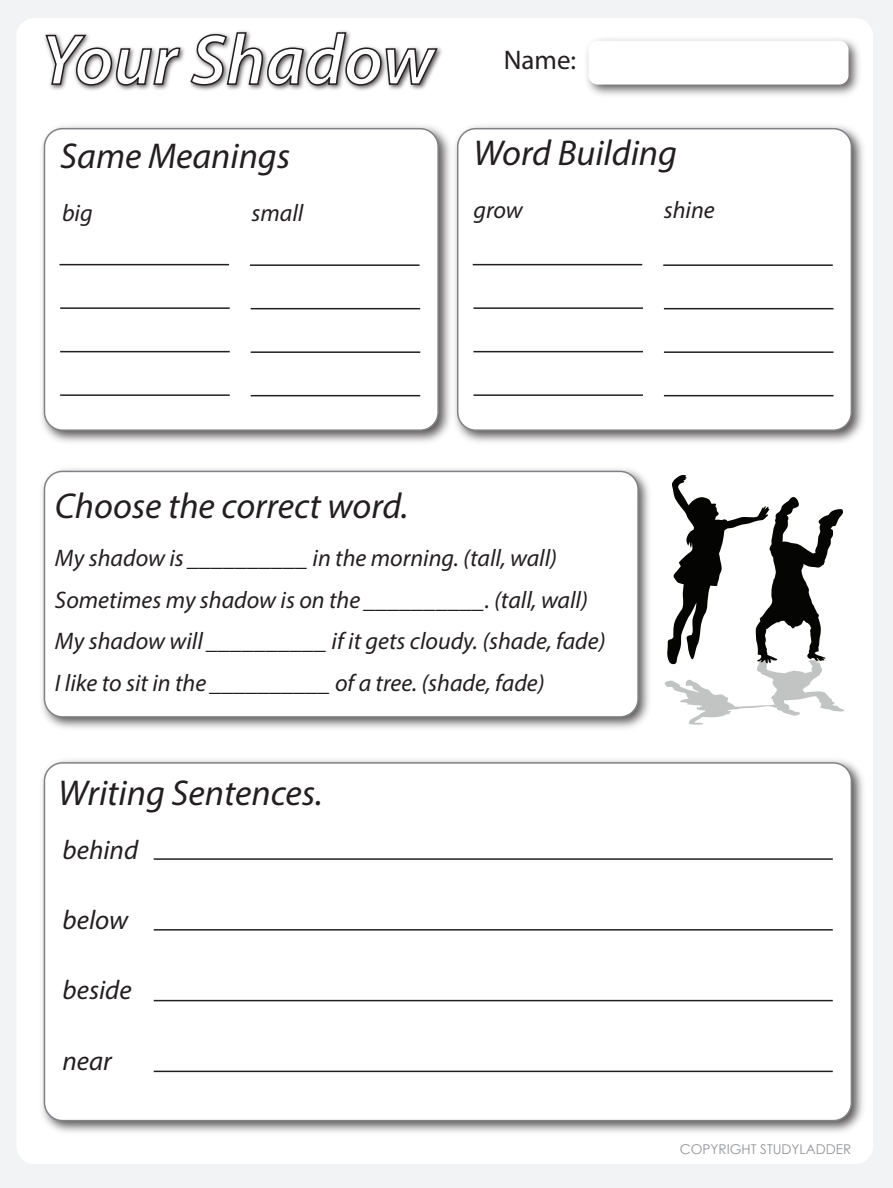
<style>
.page{position:relative;width:893px;height:1188px;background:#f2f3f4}
.page>*{position:absolute;margin:0;border:0;box-sizing:border-box;transform-origin:0 0}
.t1{font:italic 600 72px "Myriad Pro";color:#fff}
.t2{font:italic 36px "Myriad Pro";color:#231f20}
.t3{font:italic 27px "Myriad Pro";color:#231f20}
.t4{font:27px "Myriad Pro";color:#231f20}
.t5{font:italic 24px/41.5px "Myriad Pro";color:#231f20}
.t6{font:13.5px "Century Gothic";color:#939598}
</style>
<div class="page">
<div style="left:16px;top:18px;width:857px;height:1146px;background:#fff;border-radius:18px"></div>
<img style="left:587px;top:39px;width:272px;height:56px">
<div style="left:589px;top:42px;width:259px;height:42px;background:#fff;border-radius:9px"></div>
<div style="left:588px;top:41px;width:260px;height:44px;border:2px solid #fff;border-radius:9px"></div>
<img style="left:48px;top:30px;width:394px;height:61px">
<svg style="left:44px;top:34px;width:137px;height:52px"></svg>
<svg style="left:189px;top:31px;width:250px;height:55px"></svg>
<img style="left:456px;top:126px;width:407px;height:316px">
<div style="left:458px;top:129px;width:393px;height:301px;background:#fff;border-radius:18px"></div>
<div style="left:457px;top:128px;width:395px;height:303px;border:2px solid #808285;border-radius:18px"></div>
<hr style="left:473px;top:264px;width:169px;height:1px;background:#231f20">
<hr style="left:473px;top:307px;width:170px;height:2px;background:#231f20">
<hr style="left:473px;top:351px;width:170px;height:1px;background:#231f20">
<hr style="left:473px;top:394px;width:170px;height:2px;background:#231f20">
<hr style="left:663px;top:264px;width:170px;height:2px;background:#231f20">
<hr style="left:664px;top:308px;width:169px;height:1px;background:#231f20">
<hr style="left:664px;top:351px;width:169px;height:2px;background:#231f20">
<hr style="left:664px;top:395px;width:169px;height:1px;background:#231f20">
<img style="left:42px;top:126px;width:414px;height:316px">
<div style="left:44px;top:129px;width:394px;height:301px;background:#fff;border-radius:18px"></div>
<div style="left:44px;top:128px;width:395px;height:303px;border:2px solid #808285;border-radius:18px"></div>
<hr style="left:59px;top:264px;width:170px;height:1px;background:#231f20">
<hr style="left:60px;top:307px;width:170px;height:2px;background:#231f20">
<hr style="left:60px;top:351px;width:170px;height:1px;background:#231f20">
<hr style="left:60px;top:394px;width:170px;height:2px;background:#231f20">
<hr style="left:250px;top:264px;width:170px;height:2px;background:#231f20">
<hr style="left:251px;top:308px;width:169px;height:1px;background:#231f20">
<hr style="left:251px;top:351px;width:169px;height:2px;background:#231f20">
<hr style="left:251px;top:395px;width:169px;height:1px;background:#231f20">
<img style="left:42px;top:469px;width:607px;height:259px">
<div style="left:44px;top:471px;width:594px;height:246px;background:#fff;border-radius:18px"></div>
<div style="left:44px;top:471px;width:595px;height:247px;border:2px solid #808285;border-radius:18px"></div>
<img style="left:42px;top:760px;width:821px;height:372px">
<div style="left:44px;top:763px;width:807px;height:358px;background:#fff;border-radius:18px"></div>
<div style="left:44px;top:762px;width:808px;height:359px;border:2px solid #808285;border-radius:18px"></div>
<hr style="left:154px;top:858px;width:679px;height:2px;background:#231f20">
<hr style="left:154px;top:929px;width:679px;height:2px;background:#231f20">
<hr style="left:154px;top:1000px;width:679px;height:1px;background:#231f20">
<hr style="left:154px;top:1071px;width:679px;height:1px;background:#231f20">
<svg style="left:664px;top:475px;width:180px;height:250px"></svg>
<h1 class="t1" style="left:41px;top:14px;width:395px">Your Shadow</h1>
<h2 class="t2" style="left:60px;top:134px;width:232px">Same Meanings</h2>
<p class="t5" style="left:62px;top:192px;width:32px">big</p>
<p class="t5" style="left:252px;top:192px;width:53px">small</p>
<p class="t4" style="left:504px;top:43px;width:74px">Name:</p>
<h2 class="t2" style="left:473px;top:131px;width:205px">Word Building</h2>
<p class="t5" style="left:473px;top:189px;width:51px">grow</p>
<p class="t5" style="left:664px;top:189px;width:52px">shine</p>
<h2 class="t2" style="left:55px;top:483px;width:355px">Choose the correct word.</h2>
<p class="t5" style="left:55px;top:537px;width:534px">My shadow is __________ in the morning. (tall, wall)<br>Sometimes my shadow is on the __________. (tall, wall)</p>
<p class="t5" style="left:55px;top:620px;width:552px">My shadow will __________ if it gets cloudy. (shade, fade)</p>
<p class="t5" style="left:55px;top:661px;width:491px">I like to sit in the __________ of a tree. (shade, fade)</p>
<h2 class="t2" style="left:58px;top:770px;width:266px">Writing Sentences.</h2>
<p class="t3" style="left:63px;top:833px;width:77px">behind</p>
<p class="t3" style="left:63px;top:903px;width:67px">below</p>
<p class="t3" style="left:63px;top:974px;width:71px">beside</p>
<p class="t3" style="left:63px;top:1044px;width:51px">near</p>
<p class="t6" style="left:680px;top:1140px;width:173px">COPYRIGHT STUDYLADDER</p>
</div>
